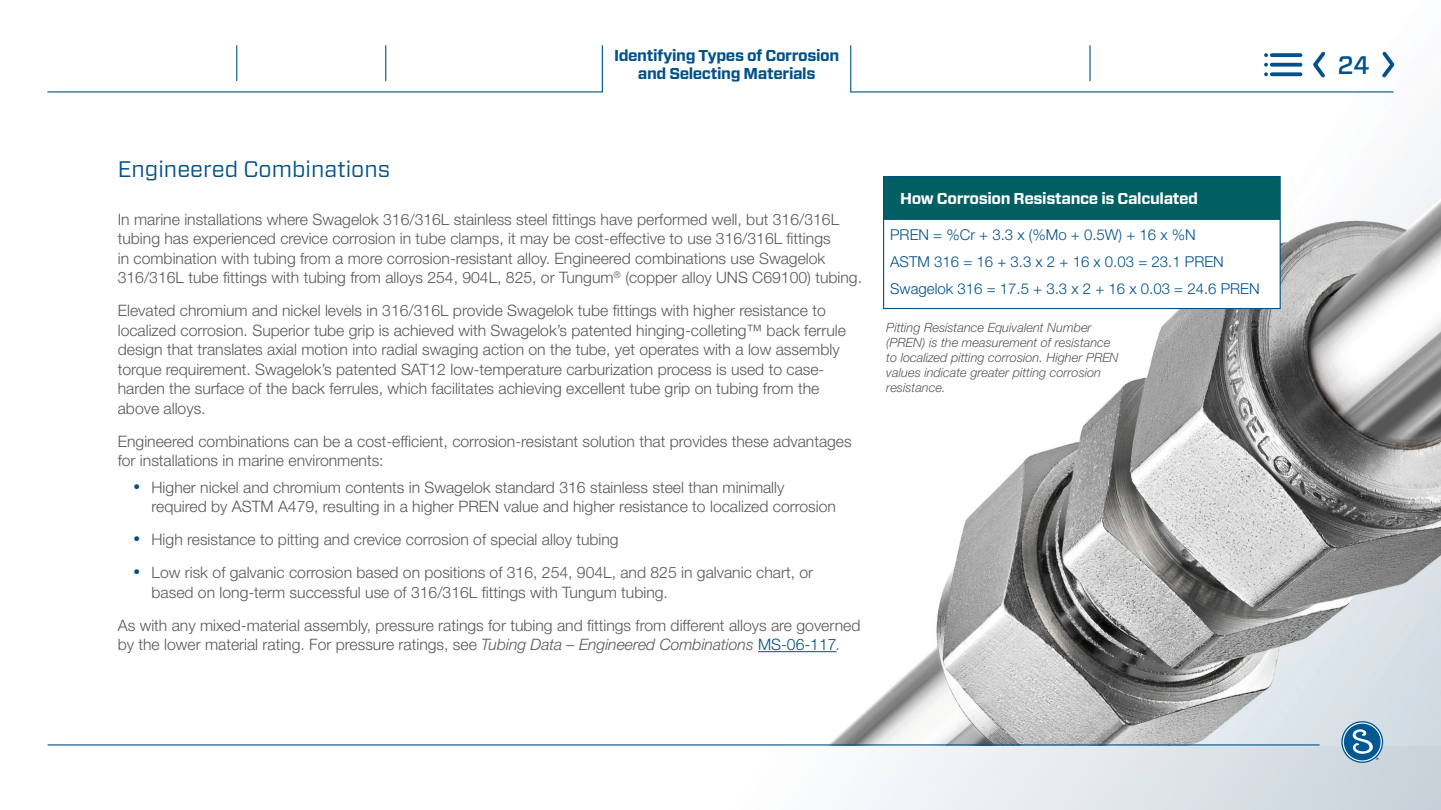
<style>
.page{position:relative;width:1441px;height:810px;background:#fff}
.page>*{position:absolute;margin:0;border:0;box-sizing:border-box;transform-origin:0 0}
.t1{font:500 25.35px "Forza";color:#01518a}
.t2{font:22.5px "Forza";color:#01518a}
.t3{font:300 15.75px/19.5px "Helvetica Neue LT Std";color:#57585a}
.t4{font:700 15.75px "Forza";letter-spacing:-.025em;color:#01518a}
.t5{font:700 15.75px "Forza";letter-spacing:-.025em;color:#fff}
.t6{font:300 15px "Helvetica Neue LT Std";color:#01518a}
.t7{font:italic 300 12.75px/15px "Helvetica Neue LT Std";color:#57585a}
.t8{font:3.38px "Helvetica Neue LT Std";color:#231f20}
.s1{font-style:italic}
.s2{color:#01518a}
</style>
<div class="page">
<div style="left:0;top:0;width:1440px;height:810px;background:linear-gradient(to right,#fff,#d7dee5)"></div>
<img style="left:325px;top:0;width:1115px;height:745px">
<hr style="left:758px;top:651px;width:78px;height:1px;background:#01518a">
<hr style="left:48px;top:744px;width:1270px;height:1px;background:#01518a">
<svg style="left:1271px;top:53px;width:29px;height:4px"></svg>
<svg style="left:1271px;top:63px;width:29px;height:4px"></svg>
<svg style="left:1271px;top:72px;width:29px;height:4px"></svg>
<svg style="left:1263px;top:53px;width:4px;height:4px"></svg>
<svg style="left:1263px;top:63px;width:4px;height:13px"></svg>
<svg style="left:1309px;top:48px;width:19px;height:33px"></svg>
<svg style="left:1378px;top:48px;width:18px;height:33px"></svg>
<hr style="left:48px;top:91px;width:554px;height:2px;background:#01518a">
<hr style="left:850px;top:91px;width:542px;height:2px;background:#01518a">
<hr style="left:236px;top:46px;width:1px;height:35px;background:#01518a">
<hr style="left:385px;top:46px;width:1px;height:35px;background:#01518a">
<hr style="left:601px;top:46px;width:2px;height:46px;background:#01518a">
<hr style="left:850px;top:46px;width:1px;height:46px;background:#01518a">
<hr style="left:1089px;top:46px;width:1px;height:35px;background:#01518a">
<div style="left:883px;top:177px;width:396px;height:42px;background:#005f62"></div>
<div style="left:883px;top:219px;width:396px;height:90px;background:#fff"></div>
<hr style="left:882px;top:220px;width:2px;height:88px;background:#01518a">
<hr style="left:1279px;top:220px;width:1px;height:88px;background:#01518a">
<hr style="left:882px;top:308px;width:398px;height:1px;background:#01518a">
<hr style="left:882px;top:176px;width:398px;height:1px;background:#01518a">
<hr style="left:882px;top:177px;width:2px;height:42px;background:#01518a">
<hr style="left:1279px;top:177px;width:1px;height:42px;background:#01518a">
<hr style="left:882px;top:219px;width:398px;height:1px;background:#01518a">
<svg style="left:1341px;top:722px;width:41px;height:40px"></svg>
<div style="left:1340px;top:721px;width:42px;height:42px;border:1px solid #015792;border-radius:50%"></div>
<div style="left:1343px;top:724px;width:37px;height:36px;background:#015792;border-radius:50%"></div>
<svg style="left:1352px;top:729px;width:20px;height:25px"></svg>
<p class="t4" style="left:614px;top:45px;width:227px">Identifying Types of Corrosion</p>
<p class="t4" style="left:637px;top:63px;width:179px">and Selecting Materials</p>
<p class="t2" style="left:118px;top:154px;width:274px">Engineered Combinations</p>
<p class="t3" style="left:118px;top:209px;width:745px">In marine installations where Swagelok 316/316L stainless steel fittings have performed well, but 316/316L tubing has experienced crevice corrosion in tube clamps, it may be cost-effective to use 316/316L fittings<br>in combination with tubing from a more corrosion-resistant alloy. Engineered combinations use Swagelok 316/316L tube fittings with tubing from alloys 254, 904L, 825, or Tungum<sup>®</sup> (copper alloy UNS C69100) tubing.</p>
<p class="t3" style="left:118px;top:301px;width:729px">Elevated chromium and nickel levels in 316/316L provide Swagelok tube fittings with higher resistance to localized corrosion. Superior tube grip is achieved with Swagelok’s patented hinging-colleting™ back ferrule design that translates axial motion into radial swaging action on the tube, yet operates with a low assembly torque requirement. Swagelok’s patented SAT12 low-temperature carburization process is used to case&shy;harden the surface of the back ferrules, which facilitates achieving excellent tube grip on tubing from the above alloys.</p>
<p class="t3" style="left:118px;top:431px;width:735px">Engineered combinations can be a cost-efficient, corrosion-resistant solution that provides these advantages for installations in marine environments:</p>
<p class="t3" style="left:151px;top:477px;width:685px;text-indent:-17px"><sup>●</sup> Higher nickel and chromium contents in Swagelok standard 316 stainless steel than minimally required by ASTM A479, resulting in a higher PREN value and higher resistance to localized corrosion</p>
<p class="t3" style="left:134px;top:529px;width:486px"><sup>●</sup> High resistance to pitting and crevice corrosion of special alloy tubing</p>
<p class="t3" style="left:151px;top:562px;width:663px;text-indent:-17px"><sup>●</sup> Low risk of galvanic corrosion based on positions of 316, 254, 904L, and 825 in galvanic chart, or based on long-term successful use of 316/316L fittings with Tungum tubing.</p>
<p class="t3" style="left:118px;top:615px;width:744px">As with any mixed-material assembly, pressure ratings for tubing and fittings from different alloys are governed by the lower material rating. For pressure ratings, see <span class="s1">Tubing Data – Engineered Combinations</span> <span class="s2">MS-06-117</span><span class="s1">.</span></p>
<p class="t5" style="left:900px;top:188px;width:299px">How Corrosion Resistance is Calculated</p>
<p class="t6" style="left:890px;top:225px;width:307px">PREN = %Cr + 3.3 x (%Mo + 0.5W) + 16 x %N</p>
<p class="t6" style="left:890px;top:252px;width:335px">ASTM 316 = 16 + 3.3 x 2 + 16 x 0.03 = 23.1 PREN</p>
<p class="t6" style="left:890px;top:279px;width:371px">Swagelok 316 = 17.5 + 3.3 x 2 + 16 x 0.03 = 24.6 PREN</p>
<p class="t7" style="left:886px;top:320px;width:234px">Pitting Resistance Equivalent Number (PREN) is the measurement of resistance to localized pitting corrosion. Higher PREN values indicate greater pitting corrosion resistance.</p>
<p class="t1" style="left:1337px;top:48px;width:34px">24</p>
<p class="t8" style="left:1375px;top:757px;width:4px">®</p>
</div>
